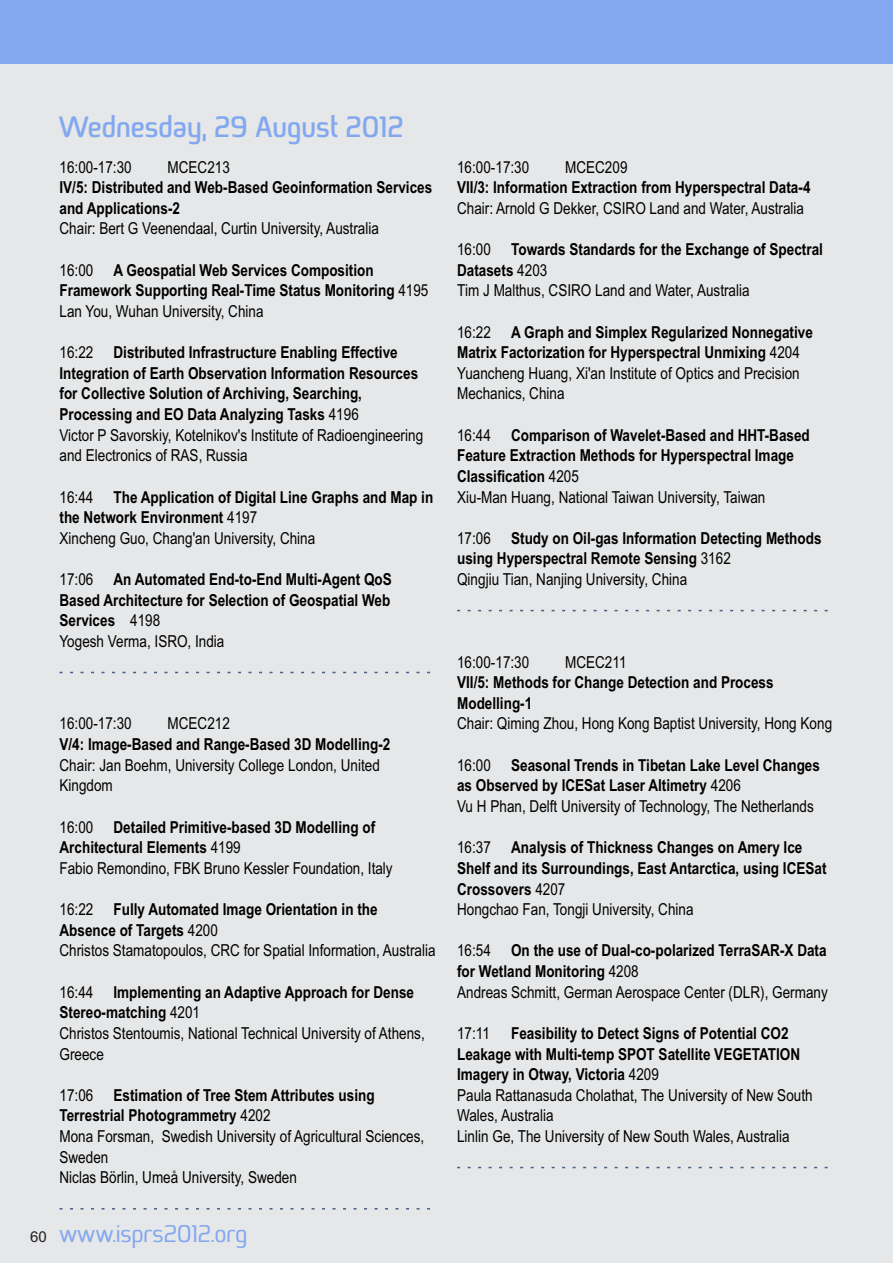
<style>
.page{position:relative;width:893px;height:1263px;background:#e6e7e8}
.page>*{position:absolute;margin:0;border:0;box-sizing:border-box;transform-origin:0 0}
.t1{font:700 29.25px "Bentwood";color:#82a8f0}
.t2{font:24px "Bentwood";color:#82a8f0}
.t3{font:700 16.5px/20.5px "Arial Narrow";color:#000}
.t4{font:16.5px/20.5px "Arial Narrow";color:#000}
.t5{font:15px "Arial";color:#231f20}
.s1{font-weight:400}
.s2{font-weight:700}
</style>
<div class="page">
<div style="left:0;top:0;width:893px;height:64px;background:#82a8f0"></div>
<svg style="left:60px;top:672px;width:371px;height:1px"></svg>
<svg style="left:60px;top:1208px;width:370px;height:1px"></svg>
<svg style="left:457px;top:610px;width:371px;height:1px"></svg>
<svg style="left:457px;top:1167px;width:371px;height:1px"></svg>
<h1 class="t1" style="left:58px;top:115px;width:347px">Wednesday, 29 August 2012</h1>
<p class="t4" style="left:60px;top:158px;width:74px">16:00-17:30</p>
<p class="t4" style="left:168px;top:158px;width:64px">MCEC213</p>
<p class="t3" style="left:60px;top:179px;width:374px">IV/5: Distributed and Web-Based Geoinformation Services and Applications-2</p>
<p class="t4" style="left:60px;top:220px;width:321px">Chair: Bert G Veenendaal, Curtin University, Australia</p>
<p class="t3" style="left:60px;top:261px;width:370px"><span class="s1">16:00</span> A Geospatial Web Services Composition<br>Framework Supporting Real-Time Status Monitoring <span class="s1">4195<br>Lan You, Wuhan University, China</span></p>
<p class="t3" style="left:60px;top:344px;width:365px"><span class="s1">16:22</span> Distributed Infrastructure Enabling Effective Integration of Earth Observation Information Resources for Collective Solution of Archiving, Searching, Processing and EO Data Analyzing Tasks <span class="s1">4196<br>Victor P Savorskiy, Kotelnikov's Institute of Radioengineering and Electronics of RAS, Russia</span></p>
<p class="t3" style="left:60px;top:488px;width:375px"><span class="s1">16:44</span> The Application of Digital Line Graphs and Map in the Network Environment <span class="s1">4197<br>Xincheng Guo, Chang'an University, China</span></p>
<p class="t3" style="left:60px;top:570px;width:334px"><span class="s1">17:06</span> An Automated End-to-End Multi-Agent QoS Based Architecture for Selection of Geospatial Web Services <span class="s1">4198<br>Yogesh Verma, ISRO, India</span></p>
<p class="t4" style="left:60px;top:715px;width:74px">16:00-17:30</p>
<p class="t4" style="left:168px;top:715px;width:64px">MCEC212</p>
<p class="t3" style="left:60px;top:735px;width:332px">V/4: Image-Based and Range-Based 3D Modelling-2</p>
<p class="t4" style="left:60px;top:756px;width:322px">Chair: Jan Boehm, University College London, United<br>Kingdom</p>
<p class="t3" style="left:60px;top:818px;width:335px"><span class="s1">16:00</span> Detailed Primitive-based 3D Modelling of<br>Architectural Elements <span class="s1">4199<br>Fabio Remondino, FBK Bruno Kessler Foundation, Italy</span></p>
<p class="t4" style="left:60px;top:900px;width:378px">16:22 <span class="s2">Fully Automated Image Orientation in the<br>Absence of Targets</span> 4200<br>Christos Stamatopoulos, CRC for Spatial Information, Australia</p>
<p class="t4" style="left:60px;top:983px;width:367px">16:44 <span class="s2">Implementing an Adaptive Approach for Dense Stereo-matching</span> 4201<br>Christos Stentoumis, National Technical University of Athens, Greece</p>
<p class="t4" style="left:60px;top:1086px;width:366px">17:06 <span class="s2">Estimation of Tree Stem Attributes using Terrestrial Photogrammetry</span> 4202<br>Mona Forsman, Swedish University of Agricultural Sciences, Sweden<br>Niclas Börlin, Umeå University, Sweden</p>
<p class="t5" style="left:30px;top:1231px;width:18px">60</p>
<h2 class="t2" style="left:59px;top:1224px;width:190px">www.isprs2012.org</h2>
<p class="t4" style="left:457px;top:158px;width:74px">16:00-17:30</p>
<p class="t4" style="left:565px;top:158px;width:64px">MCEC209</p>
<p class="t3" style="left:457px;top:179px;width:355px">VII/3: Information Extraction from Hyperspectral Data-4</p>
<p class="t4" style="left:457px;top:199px;width:348px">Chair: Arnold G Dekker, CSIRO Land and Water, Australia</p>
<p class="t4" style="left:457px;top:240px;width:367px">16:00 <span class="s2">Towards Standards for the Exchange of Spectral<br>Datasets</span> 4203<br>Tim J Malthus, CSIRO Land and Water, Australia</p>
<p class="t3" style="left:457px;top:323px;width:357px"><span class="s1">16:22</span> A Graph and Simplex Regularized Nonnegative Matrix Factorization for Hyperspectral Unmixing <span class="s1">4204<br>Yuancheng Huang, Xi'an Institute of Optics and Precision Mechanics, China</span></p>
<p class="t3" style="left:457px;top:426px;width:354px"><span class="s1">16:44</span> Comparison of Wavelet-Based and HHT-Based Feature Extraction Methods for Hyperspectral Image Classification <span class="s1">4205<br>Xiu-Man Huang, National Taiwan University, Taiwan</span></p>
<p class="t3" style="left:457px;top:529px;width:366px"><span class="s1">17:06</span> Study on Oil-gas Information Detecting Methods using Hyperspectral Remote Sensing <span class="s1">3162<br>Qingjiu Tian, Nanjing University, China</span></p>
<p class="t4" style="left:457px;top:653px;width:74px">16:00-17:30</p>
<p class="t4" style="left:565px;top:653px;width:63px">MCEC211</p>
<p class="t3" style="left:457px;top:674px;width:318px">VII/5: Methods for Change Detection and Process<br>Modelling-1</p>
<p class="t4" style="left:457px;top:715px;width:377px">Chair: Qiming Zhou, Hong Kong Baptist University, Hong Kong</p>
<p class="t3" style="left:457px;top:756px;width:364px"><span class="s1">16:00</span> Seasonal Trends in Tibetan Lake Level Changes as Observed by ICESat Laser Altimetry <span class="s1">4206<br>Vu H Phan, Delft University of Technology, The Netherlands</span></p>
<p class="t3" style="left:457px;top:839px;width:371px"><span class="s1">16:37</span> Analysis of Thickness Changes on Amery Ice Shelf and its Surroundings, East Antarctica, using ICESat Crossovers <span class="s1">4207<br>Hongchao Fan, Tongji University, China</span></p>
<p class="t3" style="left:457px;top:942px;width:372px"><span class="s1">16:54</span> On the use of Dual-co-polarized TerraSAR-X Data for Wetland Monitoring <span class="s1">4208<br>Andreas Schmitt, German Aerospace Center (DLR), Germany</span></p>
<p class="t4" style="left:457px;top:1024px;width:34px">17:11</p>
<p class="t4" style="left:457px;top:1024px;width:357px;text-indent:54px"><span class="s2">Feasibility to Detect Signs of Potential CO2<br>Leakage with Multi-temp SPOT Satellite VEGETATION Imagery in Otway, Victoria</span> 4209<br>Paula Rattanasuda Cholathat, The University of New South Wales, Australia<br>Linlin Ge, The University of New South Wales, Australia</p>
</div>
